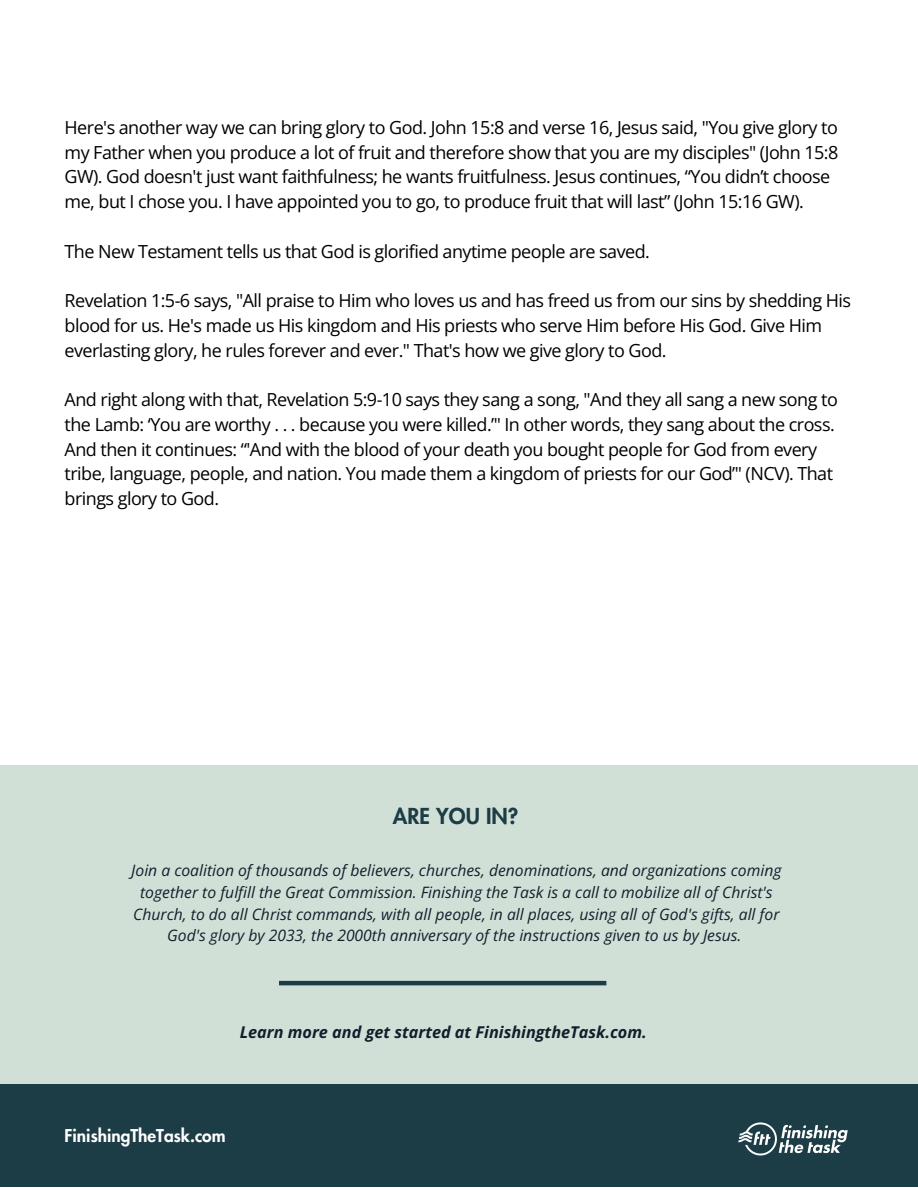
<style>
.page{position:relative;width:918px;height:1188px;background:#fff}
.page>*{position:absolute;margin:0;border:0;box-sizing:border-box;transform-origin:0 0}
.t1{font:800 21.45px "Futura LT Pro";color:#1c3c46}
.t2{font:18px/24.8px "Open Sans";letter-spacing:-.03em;color:#000}
.t3{font:800 17.25px "Futura LT Pro";color:#fff}
.t4{font:italic 700 16.2px "Open Sans";color:#131e2c}
.t5{font:italic 15.75px/21.8px "Open Sans";color:#131e2c;text-align:center}
</style>
<div class="page">
<div style="left:0;top:765px;width:918px;height:337px;background:#d1e0d7"></div>
<div style="left:0;top:1085px;width:918px;height:102px;background:#1c3c46"></div>
<img style="left:738px;top:1122px;width:110px;height:34px">
<hr style="left:279px;top:981px;width:327px;height:4px;background:#1c3c46">
<p class="t2" style="left:65px;top:115px;width:775px">Here's another way we can bring glory to God. John 15:8 and verse 16, Jesus said, "You give glory to my Father when you produce a lot of fruit and therefore show that you are my disciples" (John 15:8<br>GW). God doesn't just want faithfulness; he wants fruitfulness. Jesus continues, “You didn’t choose me, but I chose you. I have appointed you to go, to produce fruit that will last” (John 15:16 GW).</p>
<p class="t2" style="left:65px;top:238px;width:587px">The New Testament tells us that God is glorified anytime people are saved.</p>
<p class="t2" style="left:65px;top:288px;width:788px">Revelation 1:5-6 says, "All praise to Him who loves us and has freed us from our sins by shedding His blood for us. He's made us His kingdom and His priests who serve Him before His God. Give Him everlasting glory, he rules forever and ever." That's how we give glory to God.</p>
<p class="t2" style="left:65px;top:387px;width:775px">And right along with that, Revelation 5:9-10 says they sang a song, "And they all sang a new song to the Lamb: ‘You are worthy . . . because you were killed.’" In other words, they sang about the cross.<br>And then it continues: “'And with the blood of your death you bought people for God from every tribe, language, people, and nation. You made them a kingdom of priests for our God’" (NCV). That brings glory to God.</p>
<p class="t1" style="left:393px;top:807px;width:127px">ARE YOU IN?</p>
<p class="t5" style="left:131px;top:859px;width:652px">Join a coalition of thousands of believers, churches, denominations, and organizations coming together to fulfill the Great Commission. Finishing the Task is a call to mobilize all of Christ's Church, to do all Christ commands, with all people, in all places, using all of God's gifts, all for God's glory by 2033, the 2000th anniversary of the instructions given to us by Jesus.</p>
<p class="t4" style="left:240px;top:1021px;width:409px">Learn more and get started at FinishingtheTask.com.</p>
<p class="t3" style="left:65px;top:1128px;width:163px">FinishingTheTask.com</p>
</div>
